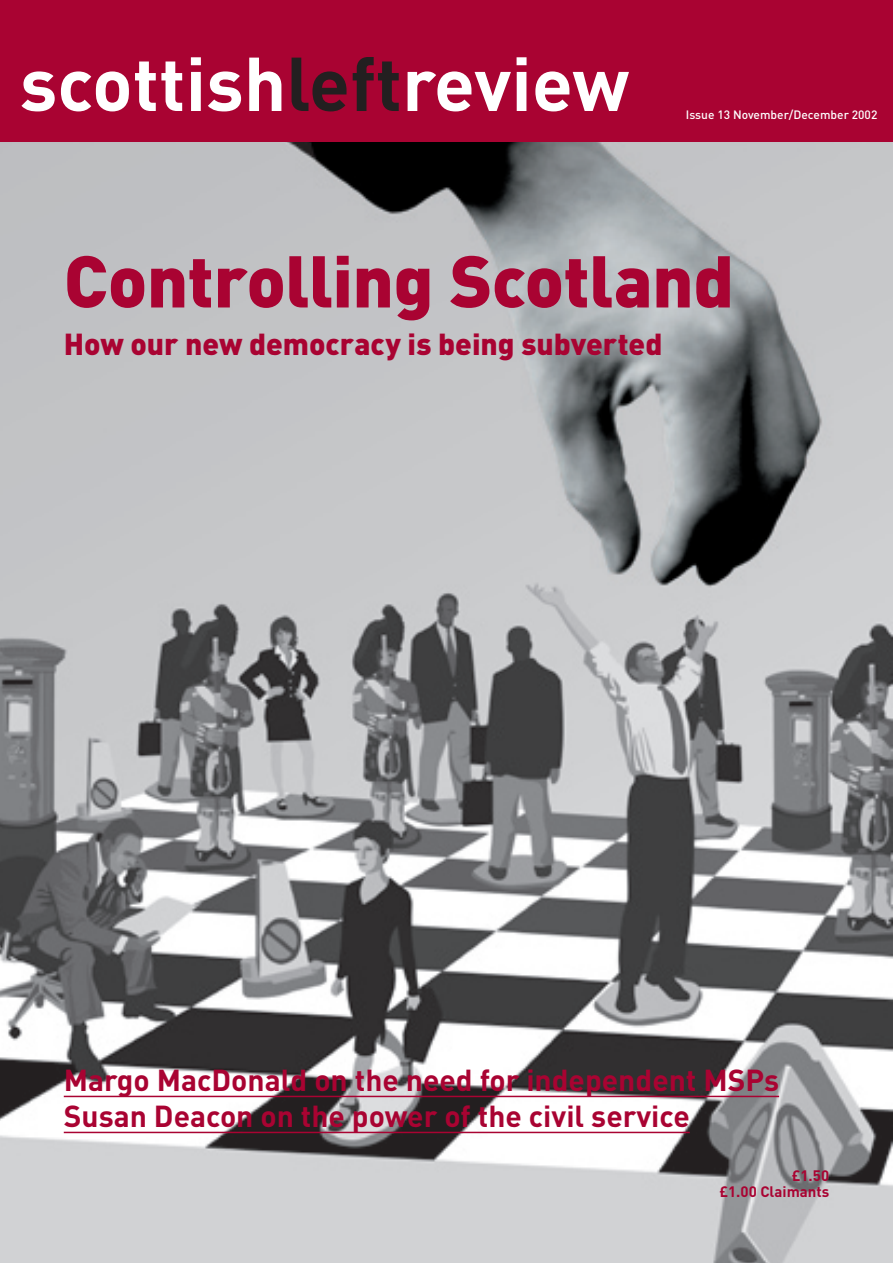
<style>
.page{position:relative;width:893px;height:1263px;background:#fff}
.page>*{position:absolute;margin:0;border:0;box-sizing:border-box;transform-origin:0 0}
.t1{font:700 75px "DIN";color:#fff}
.Biography{font:900 72px "DIN";letter-spacing:-.01em;color:#a90332}
.Subheading{font:700 30px "DIN";color:#a90332}
.Biography-2{font:900 30px "DIN";color:#a90332}
.t2{font:700 15px "DIN";color:#a90332}
.t3{font:500 12px "DIN";color:#fff}
.s1{color:#231f20}
</style>
<div class="page">
<img style="left:0;top:141px;width:893px;height:1122px">
<hr style="left:64px;top:1096px;width:715px;height:1px;background:#a90332">
<hr style="left:64px;top:1132px;width:626px;height:1px;background:#a90332">
<div style="left:0;top:0;width:893px;height:141px;background:#a90332"></div>
<p class="t1" style="left:20px;top:35px;width:611px">scottish<span class="s1">left</span>review</p>
<p class="t3" style="left:686px;top:107px;width:193px">Issue 13 November/December 2002</p>
<p class="Biography" style="left:64px;top:233px;width:672px">Controlling Scotland</p>
<p class="Biography-2" style="left:64px;top:324px;width:600px">How our new democracy is being subverted</p>
<p class="Subheading" style="left:64px;top:1061px;width:717px">Margo MacDonald on the need for independent MSPs</p>
<p class="Subheading" style="left:64px;top:1097px;width:627px">Susan Deacon on the power of the civil service</p>
<p class="t2" style="left:792px;top:1166px;width:39px">£1.50</p>
<p class="t2" style="left:719px;top:1181px;width:111px">£1.00 Claimants</p>
</div>
